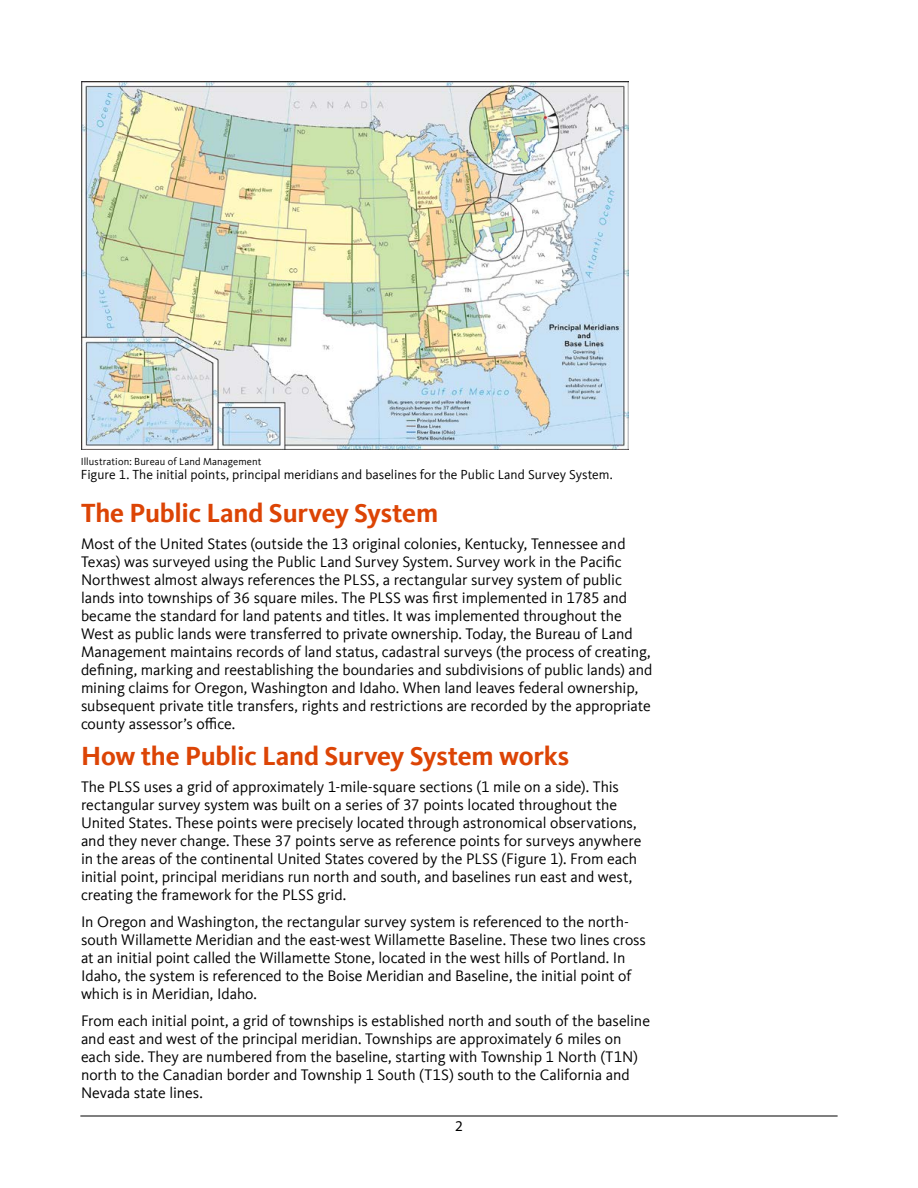
<style>
.page{position:relative;width:918px;height:1188px;background:#fff}
.page>*{position:absolute;margin:0;border:0;box-sizing:border-box;transform-origin:0 0}
.Subhead_18_orange{font:700 27px "Kievit Offc";letter-spacing:-.01em;color:#dc4405}
.Body_Text1{font:15.75px/18px "Kievit Offc";letter-spacing:-.005em;color:#000}
.t1{font:15px "Myriad Pro";color:#000}
.t2{font:13.5px "Kievit Offc";color:#000}
.Credit{font:10.5px "Kievit Offc";letter-spacing:.01em;color:#000}
</style>
<div class="page">
<hr style="left:80px;top:1116px;width:758px;height:1px;background:#000">
<img style="left:82px;top:81px;width:546px;height:368px">
<p class="Credit" style="left:81px;top:456px;width:182px">Illustration: Bureau of Land Management</p>
<p class="t2" style="left:81px;top:467px;width:534px">Figure 1. The initial points, principal meridians and baselines for the Public Land Survey System.</p>
<p class="Subhead_18_orange" style="left:81px;top:497px;width:359px">The Public Land Survey System</p>
<p class="Body_Text1" style="left:81px;top:535px;width:573px">Most of the United States (outside the 13 original colonies, Kentucky, Tennessee and Texas) was surveyed using the Public Land Survey System. Survey work in the Pacific Northwest almost always references the PLSS, a rectangular survey system of public lands into townships of 36 square miles. The PLSS was first implemented in 1785 and became the standard for land patents and titles. It was implemented throughout the West as public lands were transferred to private ownership. Today, the Bureau of Land Management maintains records of land status, cadastral surveys (the process of creating, defining, marking and reestablishing the boundaries and subdivisions of public lands) and mining claims for Oregon, Washington and Idaho. When land leaves federal ownership, subsequent private title transfers, rights and restrictions are recorded by the appropriate county assessor’s office.</p>
<p class="Subhead_18_orange" style="left:81px;top:740px;width:490px">How the Public Land Survey System works</p>
<p class="Body_Text1" style="left:81px;top:778px;width:562px">The PLSS uses a grid of approximately 1-mile-square sections (1 mile on a side). This rectangular survey system was built on a series of 37 points located throughout the United States. These points were precisely located through astronomical observations, and they never change. These 37 points serve as reference points for surveys anywhere in the areas of the continental United States covered by the PLSS (Figure 1). From each initial point, principal meridians run north and south, and baselines run east and west, creating the framework for the PLSS grid.</p>
<p class="Body_Text1" style="left:81px;top:913px;width:567px">In Oregon and Washington, the rectangular survey system is referenced to the north&shy;south Willamette Meridian and the east-west Willamette Baseline. These two lines cross at an initial point called the Willamette Stone, located in the west hills of Portland. In Idaho, the system is referenced to the Boise Meridian and Baseline, the initial point of which is in Meridian, Idaho.</p>
<p class="Body_Text1" style="left:81px;top:1012px;width:571px">From each initial point, a grid of townships is established north and south of the baseline and east and west of the principal meridian. Townships are approximately 6 miles on each side. They are numbered from the baseline, starting with Township 1 North (T1N) north to the Canadian border and Township 1 South (T1S) south to the California and Nevada state lines.</p>
<p class="t1" style="left:455px;top:1117px;width:9px">2</p>
</div>
